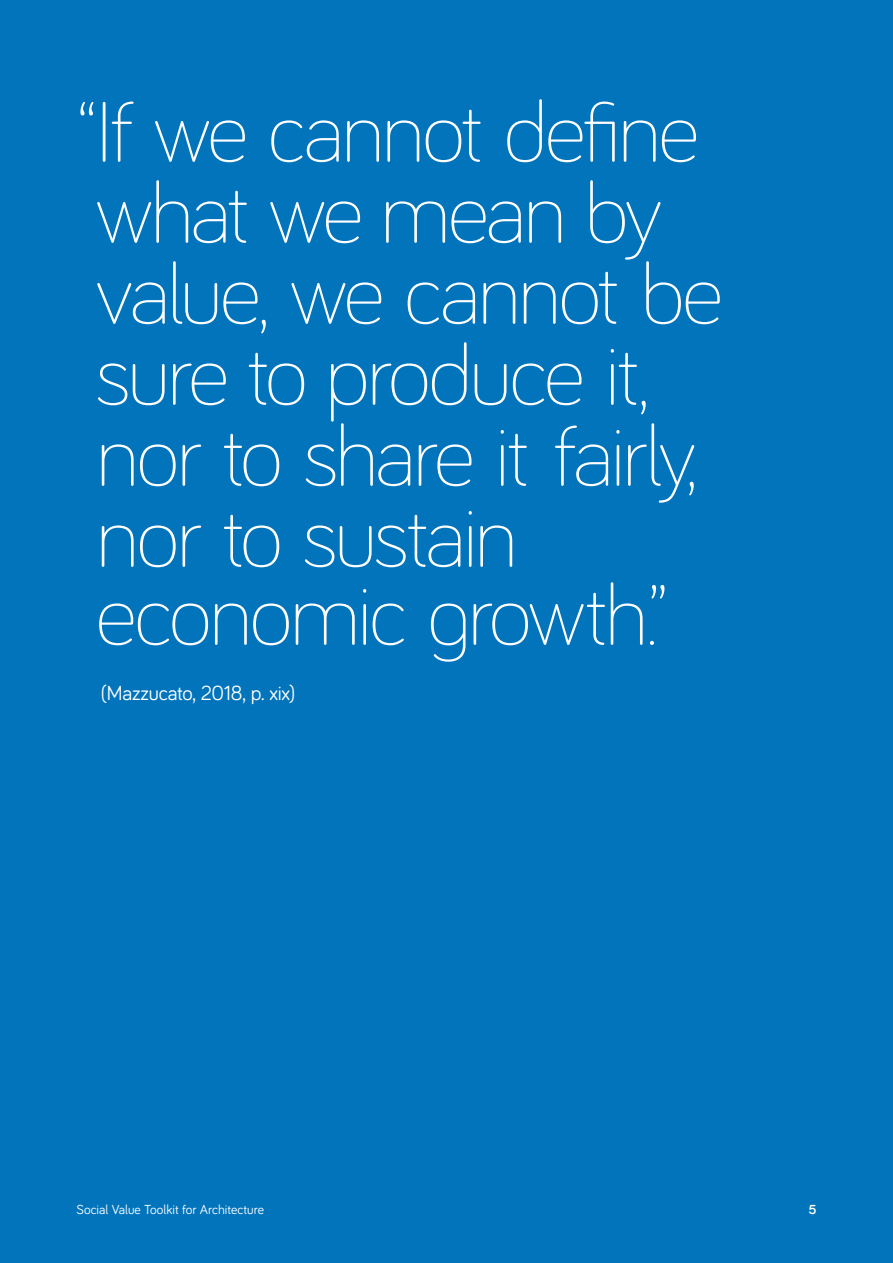
<style>
.page{position:relative;width:893px;height:1263px;background:#0174bc}
.page>*{position:absolute;margin:0;border:0;box-sizing:border-box;transform-origin:0 0}
.Text{font:300 87px "Bariol";letter-spacing:-.035em;color:#fff}
.Text-2{font:21px "Bariol";letter-spacing:-.015em;color:#fff}
.running_head{font:13.5px "Bariol";color:#fff}
.t1{font:700 13.5px "Bariol";color:#fff}
</style>
<div class="page">
<p class="Text" style="left:77px;top:73px;width:624px">“If we cannot define</p>
<p class="Text" style="left:96px;top:154px;width:568px">what we mean by</p>
<p class="Text" style="left:96px;top:235px;width:629px">value, we cannot be</p>
<p class="Text" style="left:96px;top:316px;width:556px">sure to produce it,</p>
<p class="Text" style="left:96px;top:397px;width:604px">nor to share it fairly,</p>
<p class="Text" style="left:96px;top:478px;width:423px">nor to sustain</p>
<p class="Text" style="left:96px;top:556px;width:574px">economic growth.”</p>
<p class="Text-2" style="left:101px;top:679px;width:196px">(Mazzucato, 2018, p. xix)</p>
<p class="running_head" style="left:77px;top:1200px;width:189px">Social Value Toolkit for Architecture</p>
<p class="t1" style="left:809px;top:1200px;width:9px">5</p>
</div>
